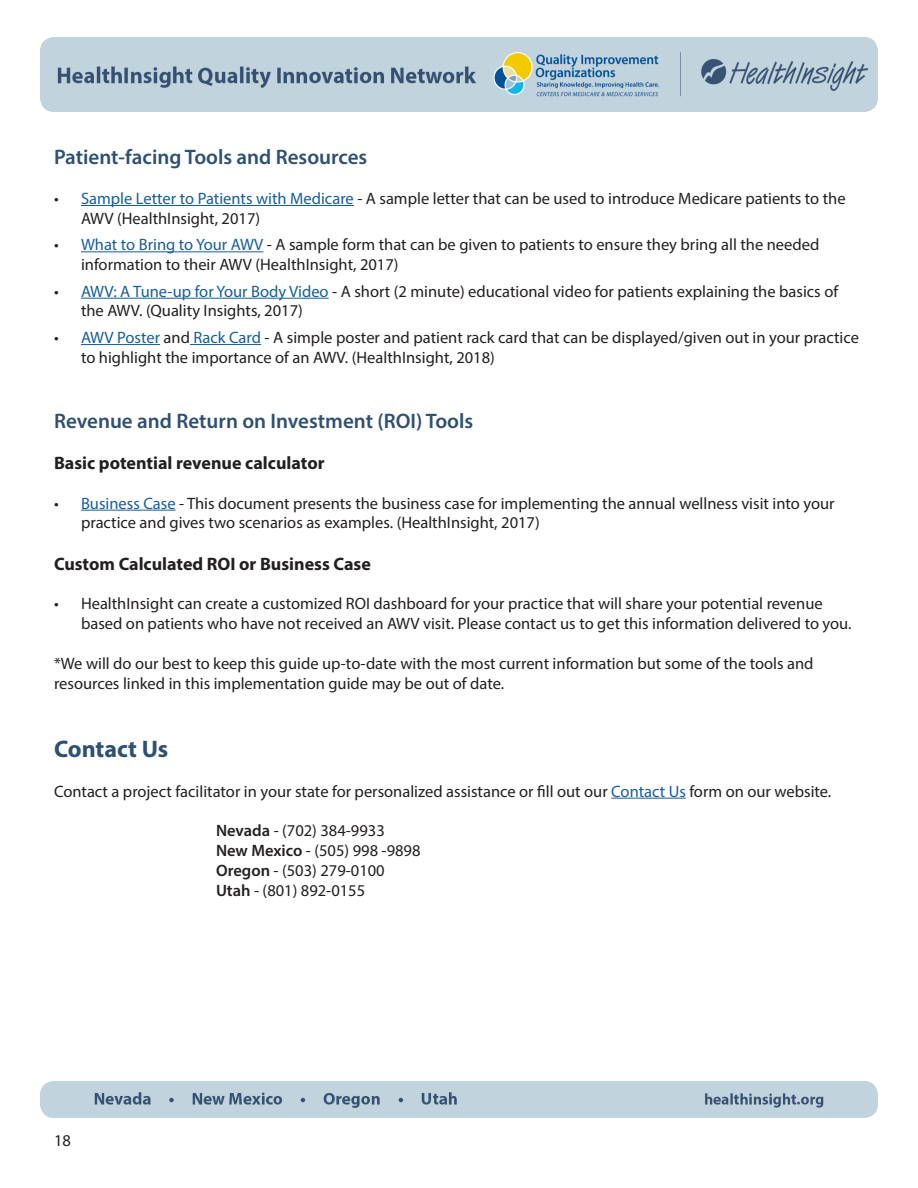
<style>
.page{position:relative;width:918px;height:1188px;background:#fff}
.page>*{position:absolute;margin:0;border:0;box-sizing:border-box;transform-origin:0 0}
.t1{font:700 24px "Myriad Pro";color:#2e5072}
.t2{font:600 21px "Myriad Pro";color:#2e5072}
.t3{font:700 18px "Myriad Pro";color:#231f20}
.t4{font:16.5px/19.8px "Myriad Pro";color:#231f20}
.s1{color:#175d9e}
.s2{font-weight:600}
</style>
<div class="page">
<img style="left:40px;top:37px;width:837px;height:74px">
<img style="left:40px;top:1081px;width:838px;height:37px">
<hr style="left:81px;top:205px;width:273px;height:1px;background:#175d9e">
<hr style="left:81px;top:251px;width:182px;height:1px;background:#175d9e">
<hr style="left:81px;top:298px;width:248px;height:1px;background:#175d9e">
<hr style="left:81px;top:344px;width:79px;height:1px;background:#175d9e">
<hr style="left:190px;top:344px;width:71px;height:1px;background:#175d9e">
<hr style="left:81px;top:510px;width:95px;height:1px;background:#175d9e">
<hr style="left:611px;top:798px;width:75px;height:1px;background:#175d9e">
<p class="t2" style="left:54px;top:144px;width:315px">Patient-facing Tools and Resources</p>
<p class="t4" style="left:81px;top:188px;width:766px;text-indent:-27px">• <span class="s1">Sample Letter to Patients with Medicare</span> - A sample letter that can be used to introduce Medicare patients to the<br>AWV (HealthInsight, 2017)</p>
<p class="t4" style="left:81px;top:235px;width:740px;text-indent:-27px">• <span class="s1">What to Bring to Your AWV</span> - A sample form that can be given to patients to ensure they bring all the needed information to their AWV (HealthInsight, 2017)</p>
<p class="t4" style="left:81px;top:281px;width:759px;text-indent:-27px">• <span class="s1">AWV: A Tune-up for Your Body Video</span> - A short (2 minute) educational video for patients explaining the basics of the AWV. (Quality Insights, 2017)</p>
<p class="t4" style="left:81px;top:327px;width:779px;text-indent:-27px">• <span class="s1">AWV Poster</span> and <span class="s1">Rack Card</span> - A simple poster and patient rack card that can be displayed/given out in your practice to highlight the importance of an AWV. (HealthInsight, 2018)</p>
<p class="t2" style="left:54px;top:407px;width:421px">Revenue and Return on Investment (ROI) Tools</p>
<p class="t3" style="left:54px;top:451px;width:272px">Basic potential revenue calculator</p>
<p class="t4" style="left:81px;top:493px;width:755px;text-indent:-27px">• <span class="s1">Business Case</span> - This document presents the business case for implementing the annual wellness visit into your practice and gives two scenarios as examples. (HealthInsight, 2017)</p>
<p class="t3" style="left:54px;top:552px;width:318px">Custom Calculated ROI or Business Case</p>
<p class="t4" style="left:81px;top:594px;width:772px;text-indent:-27px">• HealthInsight can create a customized ROI dashboard for your practice that will share your potential revenue based on patients who have not received an AWV visit. Please contact us to get this information delivered to you.</p>
<p class="t4" style="left:54px;top:653px;width:761px">*We will do our best to keep this guide up-to-date with the most current information but some of the tools and resources linked in this implementation guide may be out of date.</p>
<p class="t1" style="left:54px;top:733px;width:116px">Contact Us</p>
<p class="t4" style="left:54px;top:781px;width:779px">Contact a project facilitator in your state for personalized assistance or fill out our <span class="s1">Contact Us</span> form on our website.</p>
<p class="t4" style="left:216px;top:820px;width:170px"><span class="s2">Nevada</span> - (702) 384-9933</p>
<p class="t4" style="left:216px;top:840px;width:206px"><span class="s2">New Mexico</span> - (505) 998 -9898</p>
<p class="t4" style="left:216px;top:860px;width:170px"><span class="s2">Oregon</span> - (503) 279-0100</p>
<p class="t4" style="left:216px;top:880px;width:151px"><span class="s2">Utah</span> - (801) 892-0155</p>
<p class="t4" style="left:54px;top:1131px;width:18px">18</p>
</div>
